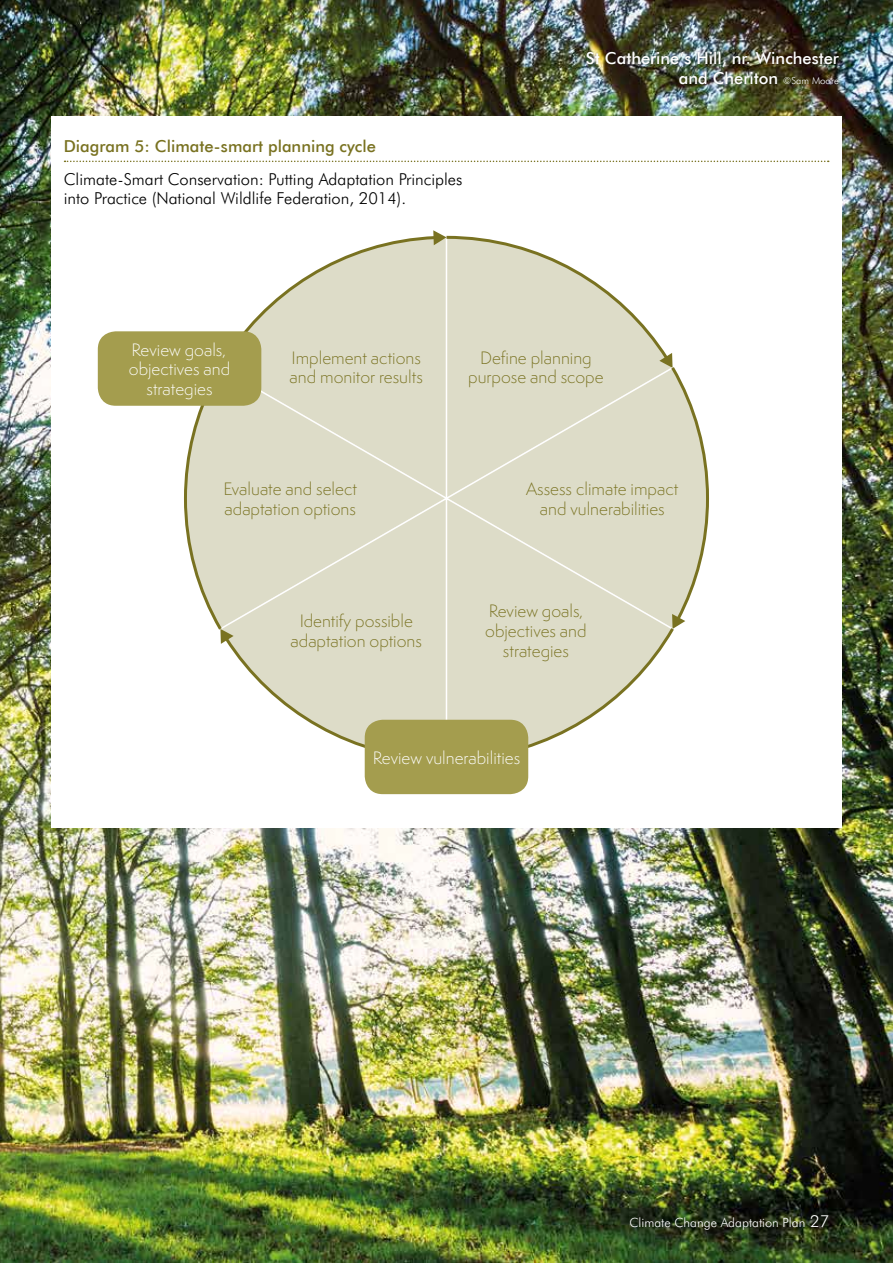
<style>
.page{position:relative;width:893px;height:1263px;background:#fff}
.page>*{position:absolute;margin:0;border:0;box-sizing:border-box;transform-origin:0 0}
.t1{font:300 16.5px/19.8px "Semplicita Pro";color:#797221;text-align:center}
.t2{font:300 16.5px/19.8px "Futura BT";color:#000}
.t3{font:300 16.5px/19.8px "Semplicita Pro";color:#fff;text-align:center}
.t4{font:500 16.5px/19.8px "Futura BT";color:#fff;text-align:right}
.t5{font:500 16.5px "Futura BT";color:#797221}
.t6{font:300 12.75px "Futura BT";color:#fff}
.s1{font-weight:300;font-size:9.75px}
.s2{font-size:16.5px}
</style>
<div class="page">
<img style="left:0;top:0;width:893px;height:1263px">
<div style="left:51px;top:116px;width:791px;height:711px;background:#fff"></div>
<svg style="left:184px;top:230px;width:525px;height:536px"></svg>
<div style="left:585px;top:50px;width:256px;height:36px;background:#000;opacity:.3"></div>
<svg style="left:65px;top:161px;width:764px;height:1px"></svg>
<div style="left:365px;top:720px;width:163px;height:74px;background:#a49d4e;border-radius:18px"></div>
<div style="left:98px;top:331px;width:163px;height:75px;background:#a49d4e;border-radius:18px"></div>
<p class="t5" style="left:64px;top:135px;width:314px">Diagram 5: Climate-smart planning cycle</p>
<p class="t2" style="left:64px;top:169px;width:400px">Climate-Smart Conservation: Putting Adaptation Principles into Practice (National Wildlife Federation, 2014).</p>
<p class="t4" style="left:586px;top:48px;width:255px">St Catherine’s Hill, nr. Winchester and Cheriton <span class="s1">©Sam Moore</span></p>
<p class="t3" style="left:129px;top:339px;width:103px">Review goals, objectives and strategies</p>
<p class="t1" style="left:290px;top:348px;width:135px;text-align:left">Implement actions and monitor results</p>
<p class="t1" style="left:223px;top:479px;width:135px;text-align:left">Evaluate and select adaptation options</p>
<p class="t1" style="left:291px;top:611px;width:133px">Identify possible adaptation options</p>
<p class="t1" style="left:468px;top:348px;width:137px">Define planning purpose and scope</p>
<p class="t1" style="left:526px;top:479px;width:154px">Assess climate impact and vulnerabilities</p>
<p class="t1" style="left:485px;top:601px;width:103px">Review goals, objectives and strategies</p>
<p class="t3" style="left:373px;top:748px;width:149px">Review vulnerabilities</p>
<p class="t6" style="left:629px;top:1214px;width:201px">Climate Change Adaptation Plan <span class="s2">27</span></p>
</div>
